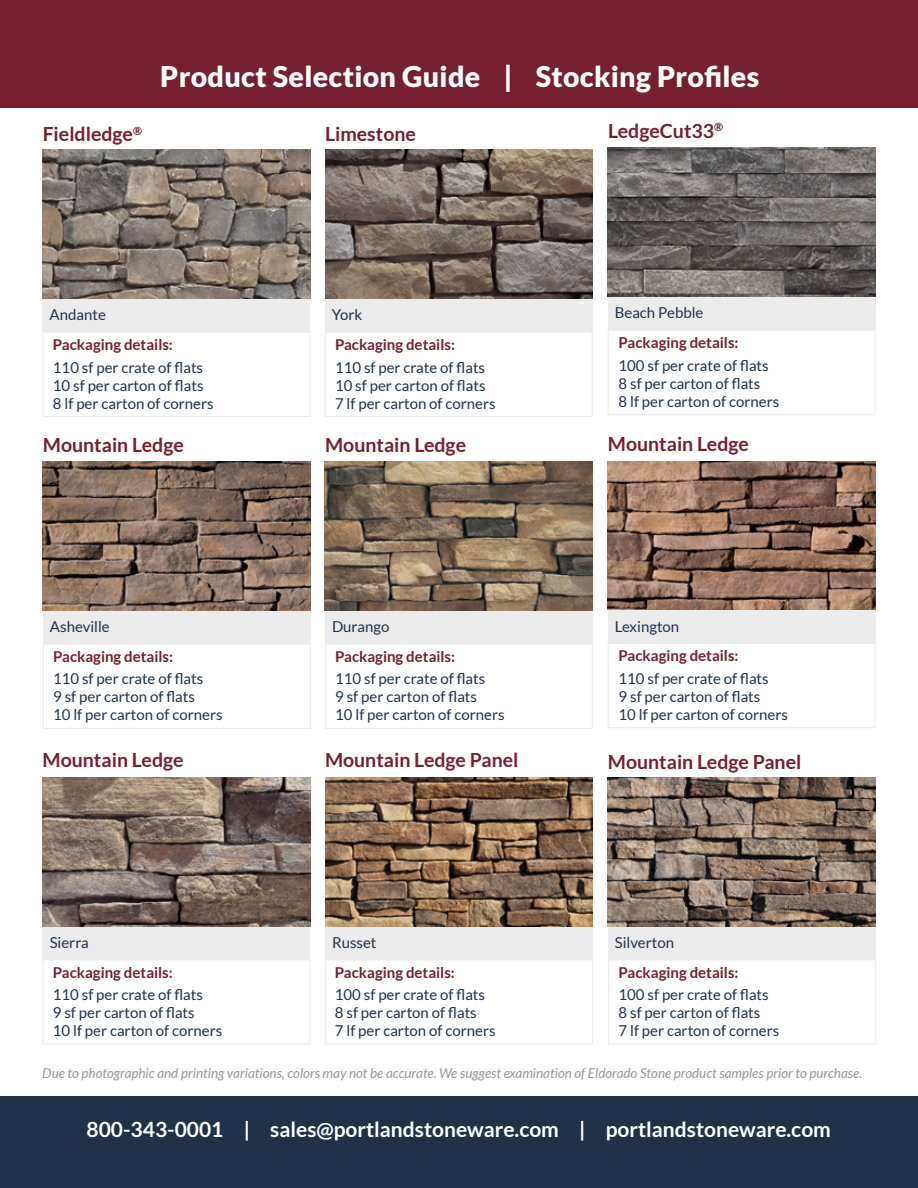
<style>
.page{position:relative;width:918px;height:1188px;background:#fff}
.page>*{position:absolute;margin:0;border:0;box-sizing:border-box;transform-origin:0 0}
.t1{font:900 28.5px "Lato";letter-spacing:.01em;color:#fff}
.t2{font:700 21px "Lato";color:#fff}
.t3{font:700 19.5px "Lato";color:#751f30}
.t4{font:15px/18px "Lato";color:#20314a}
.t5{font:700 15px "Lato";color:#751f30}
.t6{font:italic 13.5px "Lato";color:#939598}
</style>
<div class="page">
<div style="left:0;top:1096px;width:918px;height:92px;background:#20314a"></div>
<div style="left:325px;top:926px;width:268px;height:34px;background:#ececed"></div>
<div style="left:43px;top:926px;width:267px;height:34px;background:#ececed"></div>
<div style="left:0;top:0;width:918px;height:108px;background:#751f30"></div>
<div style="left:608px;top:610px;width:267px;height:33px;background:#ececed"></div>
<div style="left:43px;top:611px;width:268px;height:33px;background:#ececed"></div>
<img style="left:43px;top:462px;width:267px;height:149px">
<div style="left:325px;top:611px;width:268px;height:33px;background:#ececed"></div>
<img style="left:325px;top:462px;width:268px;height:149px">
<div style="left:608px;top:297px;width:267px;height:33px;background:#ececed"></div>
<img style="left:608px;top:148px;width:267px;height:149px">
<img style="left:325px;top:778px;width:268px;height:148px">
<img style="left:43px;top:778px;width:267px;height:148px">
<img style="left:608px;top:461px;width:267px;height:149px">
<div style="left:608px;top:330px;width:267px;height:85px;border:1px solid #ececed"></div>
<div style="left:608px;top:643px;width:267px;height:85px;border:1px solid #ececed"></div>
<div style="left:43px;top:332px;width:267px;height:85px;border:1px solid #ececed"></div>
<div style="left:43px;top:644px;width:268px;height:85px;border:1px solid #ececed"></div>
<div style="left:43px;top:960px;width:267px;height:85px;border:1px solid #ececed"></div>
<div style="left:325px;top:332px;width:267px;height:85px;border:1px solid #ececed"></div>
<div style="left:325px;top:644px;width:268px;height:85px;border:1px solid #ececed"></div>
<div style="left:325px;top:960px;width:268px;height:85px;border:1px solid #ececed"></div>
<div style="left:43px;top:299px;width:267px;height:33px;background:#ececed"></div>
<div style="left:325px;top:299px;width:267px;height:33px;background:#ececed"></div>
<img style="left:43px;top:150px;width:267px;height:149px">
<img style="left:325px;top:150px;width:268px;height:149px">
<div style="left:608px;top:926px;width:267px;height:34px;background:#ececed"></div>
<img style="left:608px;top:778px;width:267px;height:148px">
<div style="left:608px;top:960px;width:268px;height:85px;border:1px solid #ececed"></div>
<h3 class="t3" style="left:43px;top:123px;width:101px">Fieldledge<sup>®</sup></h3>
<h1 class="t1" style="left:160px;top:60px;width:601px">Product Selection Guide | Stocking Profiles</h1>
<h3 class="t3" style="left:325px;top:123px;width:92px">Limestone</h3>
<h3 class="t3" style="left:608px;top:120px;width:117px">LedgeCut33<sup>®</sup></h3>
<p class="t4" style="left:50px;top:306px;width:58px">Andante</p>
<p class="t4" style="left:332px;top:306px;width:32px">York</p>
<p class="t4" style="left:615px;top:304px;width:90px">Beach Pebble</p>
<p class="t5" style="left:53px;top:336px;width:121px">Packaging details:</p>
<p class="t4" style="left:53px;top:358px;width:162px">110 sf per crate of flats<br>10 sf per carton of flats<br>8 lf per carton of corners</p>
<p class="t5" style="left:335px;top:336px;width:121px">Packaging details:</p>
<p class="t4" style="left:335px;top:358px;width:162px">110 sf per crate of flats<br>10 sf per carton of flats<br>7 lf per carton of corners</p>
<h3 class="t3" style="left:43px;top:433px;width:143px">Mountain Ledge</h3>
<h3 class="t3" style="left:325px;top:433px;width:143px">Mountain Ledge</h3>
<p class="t5" style="left:619px;top:334px;width:121px">Packaging details:</p>
<p class="t4" style="left:619px;top:356px;width:162px">100 sf per crate of flats<br>8 sf per carton of flats<br>8 lf per carton of corners</p>
<h3 class="t3" style="left:608px;top:432px;width:143px">Mountain Ledge</h3>
<p class="t4" style="left:50px;top:618px;width:61px">Asheville</p>
<p class="t4" style="left:615px;top:617px;width:66px">Lexington</p>
<p class="t4" style="left:332px;top:618px;width:59px">Durango</p>
<p class="t5" style="left:53px;top:648px;width:121px">Packaging details:</p>
<p class="t4" style="left:53px;top:670px;width:171px">110 sf per crate of flats<br>9 sf per carton of flats<br>10 lf per carton of corners</p>
<h3 class="t3" style="left:43px;top:749px;width:143px">Mountain Ledge</h3>
<p class="t4" style="left:50px;top:934px;width:41px">Sierra</p>
<p class="t5" style="left:53px;top:964px;width:121px">Packaging details:</p>
<p class="t4" style="left:53px;top:986px;width:171px">110 sf per crate of flats<br>9 sf per carton of flats<br>10 lf per carton of corners</p>
<p class="t5" style="left:335px;top:648px;width:121px">Packaging details:</p>
<p class="t4" style="left:335px;top:670px;width:171px">110 sf per crate of flats<br>9 sf per carton of flats<br>10 lf per carton of corners</p>
<h3 class="t3" style="left:325px;top:749px;width:195px">Mountain Ledge Panel</h3>
<p class="t4" style="left:332px;top:934px;width:46px">Russet</p>
<p class="t5" style="left:335px;top:964px;width:121px">Packaging details:</p>
<p class="t4" style="left:335px;top:986px;width:162px">100 sf per crate of flats<br>8 sf per carton of flats<br>7 lf per carton of corners</p>
<p class="t5" style="left:619px;top:647px;width:121px">Packaging details:</p>
<p class="t4" style="left:619px;top:669px;width:171px">110 sf per crate of flats<br>9 sf per carton of flats<br>10 lf per carton of corners</p>
<h3 class="t3" style="left:608px;top:751px;width:195px">Mountain Ledge Panel</h3>
<p class="t4" style="left:615px;top:934px;width:61px">Silverton</p>
<p class="t5" style="left:619px;top:964px;width:121px">Packaging details:</p>
<p class="t4" style="left:619px;top:986px;width:162px">100 sf per crate of flats<br>8 sf per carton of flats<br>7 lf per carton of corners</p>
<p class="t6" style="left:42px;top:1066px;width:821px">Due to photographic and printing variations, colors may not be accurate. We suggest examination of Eldorado Stone product samples prior to purchase.</p>
<h2 class="t2" style="left:87px;top:1117px;width:746px">800-343-0001 | sales@portlandstoneware.com | portlandstoneware.com</h2>
</div>
